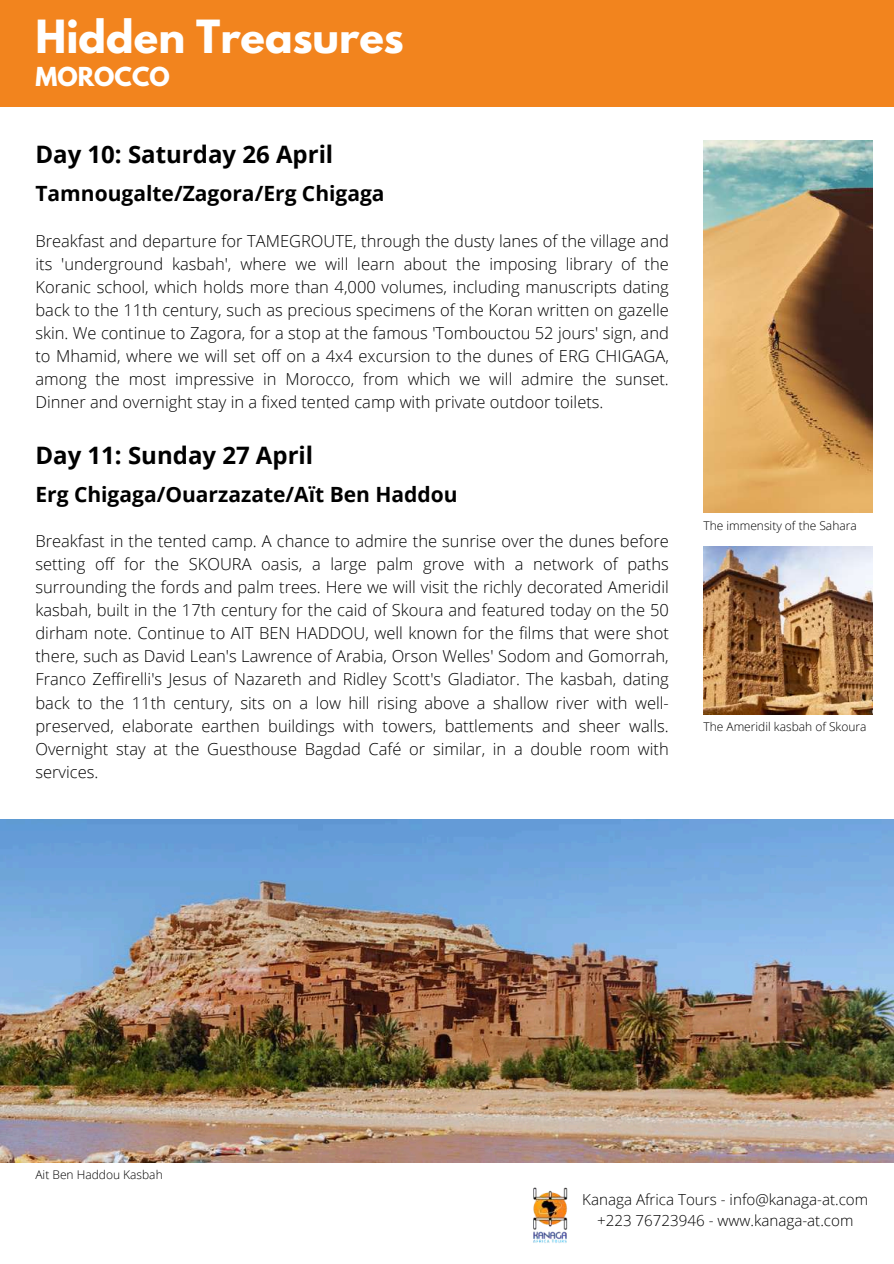
<style>
.page{position:relative;width:894px;height:1264px;background:#fff}
.page>*{position:absolute;margin:0;border:0;box-sizing:border-box;transform-origin:0 0}
.t1{font:700 40.5px "League Spartan";color:#fff}
.t2{font:700 24px "Open Sans";color:#000}
.t3{font:700 23.1px "League Spartan";color:#fff}
.t4{font:700 21px "Open Sans";color:#000}
.t5{font:300 16.5px/23px "Open Sans";color:#000;text-align:justify}
.t6{font:300 15.15px/21px "Open Sans";color:#000;text-align:center}
.t7{font:300 12px "Open Sans";color:#000}
</style>
<div class="page">
<img style="left:533px;top:1187px;width:35px;height:56px">
<div style="left:0;top:0;width:893px;height:106px;background:#f2841e"></div>
<img style="left:703px;top:140px;width:169px;height:372px">
<img style="left:703px;top:546px;width:169px;height:169px">
<img style="left:0;top:819px;width:893px;height:343px">
<h1 class="t1" style="left:35px;top:17px;width:370px">Hidden Treasures</h1>
<h3 class="t3" style="left:35px;top:66px;width:136px">MOROCCO</h3>
<h2 class="t2" style="left:35px;top:138px;width:299px">Day 10: Saturday 26 April</h2>
<p class="t4" style="left:35px;top:179px;width:350px">Tamnougalte/Zagora/Erg Chigaga</p>
<p class="t5" style="left:35px;top:229px;width:634px">Breakfast and departure for TAMEGROUTE, through the dusty lanes of the village and its 'underground kasbah', where we will learn about the imposing library of the Koranic school, which holds more than 4,000 volumes, including manuscripts dating back to the 11th century, such as precious specimens of the Koran written on gazelle skin. We continue to Zagora, for a stop at the famous 'Tombouctou 52 jours' sign, and to Mhamid, where we will set off on a 4x4 excursion to the dunes of ERG CHIGAGA, among the most impressive in Morocco, from which we will admire the sunset.<br>Dinner and overnight stay in a fixed tented camp with private outdoor toilets.</p>
<h2 class="t2" style="left:35px;top:438px;width:279px">Day 11: Sunday 27 April</h2>
<p class="t4" style="left:35px;top:479px;width:423px">Erg Chigaga/Ouarzazate/Aït Ben Haddou</p>
<p class="t5" style="left:35px;top:529px;width:634px">Breakfast in the tented camp. A chance to admire the sunrise over the dunes before setting off for the SKOURA oasis, a large palm grove with a network of paths surrounding the fords and palm trees. Here we will visit the richly decorated Ameridil kasbah, built in the 17th century for the caid of Skoura and featured today on the 50 dirham note. Continue to AIT BEN HADDOU, well known for the films that were shot there, such as David Lean's Lawrence of Arabia, Orson Welles' Sodom and Gomorrah, Franco Zeffirelli's Jesus of Nazareth and Ridley Scott's Gladiator. The kasbah, dating back to the 11th century, sits on a low hill rising above a shallow river with well&shy;preserved, elaborate earthen buildings with towers, battlements and sheer walls.<br>Overnight stay at the Guesthouse Bagdad Café or similar, in a double room with services.</p>
<p class="t7" style="left:703px;top:517px;width:155px">The immensity of the Sahara</p>
<p class="t7" style="left:703px;top:718px;width:164px">The Ameridil kasbah of Skoura</p>
<p class="t7" style="left:35px;top:1166px;width:129px">Ait Ben Haddou Kasbah</p>
<p class="t6" style="left:582px;top:1188px;width:287px">Kanaga Africa Tours - info@kanaga-at.com +223 76723946 - www.kanaga-at.com</p>
</div>
